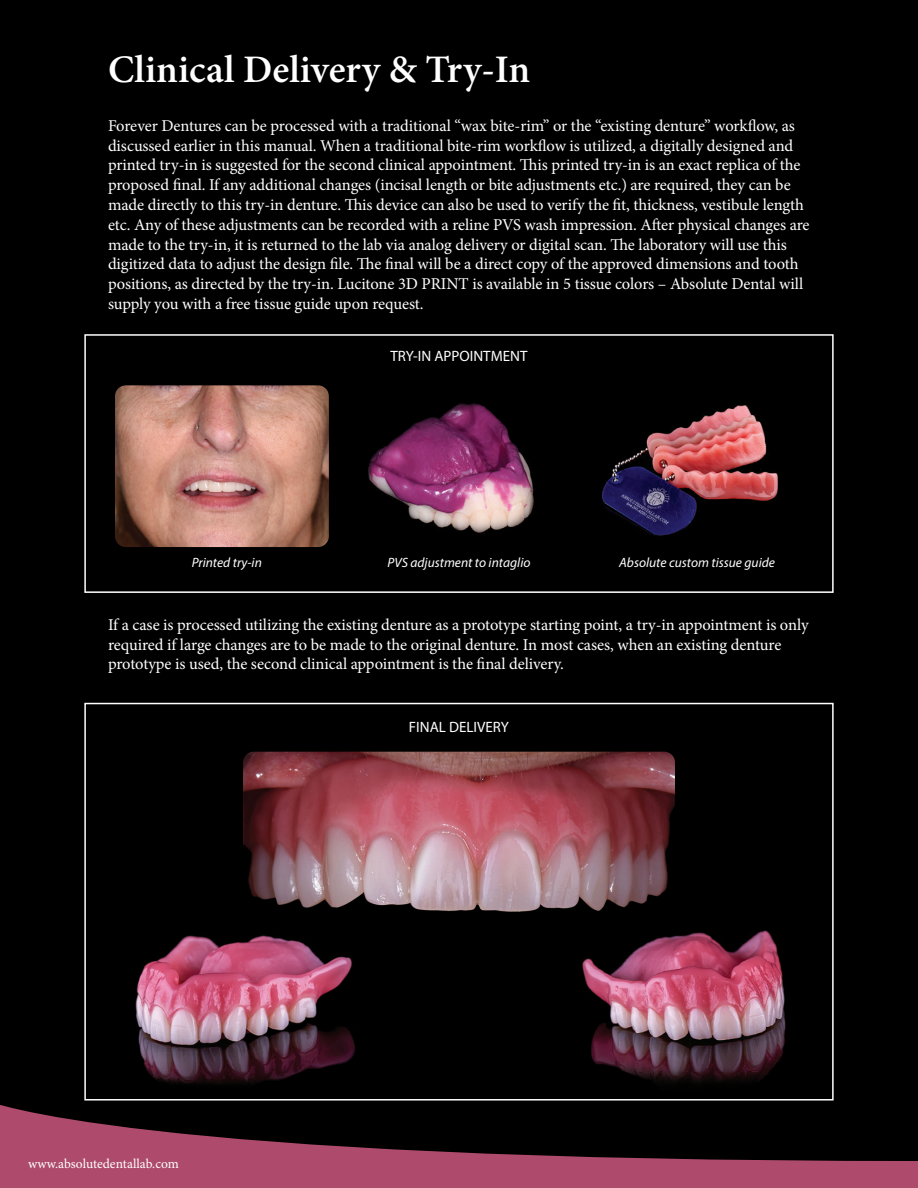
<style>
.page{position:relative;width:918px;height:1188px;background:#000}
.page>*{position:absolute;margin:0;border:0;box-sizing:border-box;transform-origin:0 0}
.t1{font:600 39px "Minion Pro";color:#fff}
.t2{font:16.5px/19.8px "Minion Pro";letter-spacing:-.005em;color:#fff}
.t3{font:15px "Myriad Pro";color:#fff}
.t4{font:italic 13.5px "Myriad Pro";color:#fff}
.t5{font:13.5px "Minion Pro";color:#fff}
</style>
<div class="page">
<svg style="left:0;top:1105px;width:918px;height:83px"></svg>
<img style="left:243px;top:752px;width:432px;height:160px">
<img style="left:368px;top:403px;width:166px;height:130px">
<img style="left:115px;top:385px;width:214px;height:162px">
<img style="left:602px;top:405px;width:177px;height:131px">
<img style="left:135px;top:935px;width:220px;height:149px">
<img style="left:582px;top:930px;width:204px;height:153px">
<div style="left:84px;top:334px;width:750px;height:259px;border:2px solid #fff"></div>
<div style="left:84px;top:703px;width:750px;height:398px;border:2px solid #fff"></div>
<p class="t1" style="left:108px;top:43px;width:424px">Clinical Delivery &amp; Try-In</p>
<p class="t2" style="left:108px;top:116px;width:703px">Forever Dentures can be processed with a traditional “wax bite-rim” or the “existing denture” workflow, as discussed earlier in this manual. When a traditional bite-rim workflow is utilized, a digitally designed and printed try-in is suggested for the second clinical appointment. This printed try-in is an exact replica of the proposed final. If any additional changes (incisal length or bite adjustments etc.) are required, they can be made directly to this try-in denture. This device can also be used to verify the fit, thickness, vestibule length etc. Any of these adjustments can be recorded with a reline PVS wash impression. After physical changes are made to the try-in, it is returned to the lab via analog delivery or digital scan. The laboratory will use this digitized data to adjust the design file. The final will be a direct copy of the approved dimensions and tooth positions, as directed by the try-in. Lucitone 3D PRINT is available in 5 tissue colors – Absolute Dental will supply you with a free tissue guide upon request.</p>
<p class="t3" style="left:390px;top:346px;width:139px">TRY-IN APPOINTMENT</p>
<p class="t4" style="left:192px;top:555px;width:72px">Printed try-in</p>
<p class="t4" style="left:388px;top:555px;width:145px">PVS adjustment to intaglio</p>
<p class="t4" style="left:619px;top:555px;width:157px">Absolute custom tissue guide</p>
<p class="t2" style="left:108px;top:615px;width:702px">If a case is processed utilizing the existing denture as a prototype starting point, a try-in appointment is only required if large changes are to be made to the original denture. In most cases, when an existing denture prototype is used, the second clinical appointment is the final delivery.</p>
<p class="t5" style="left:28px;top:1154px;width:152px">www.absolutedentallab.com</p>
<p class="t3" style="left:409px;top:717px;width:102px">FINAL DELIVERY</p>
</div>
